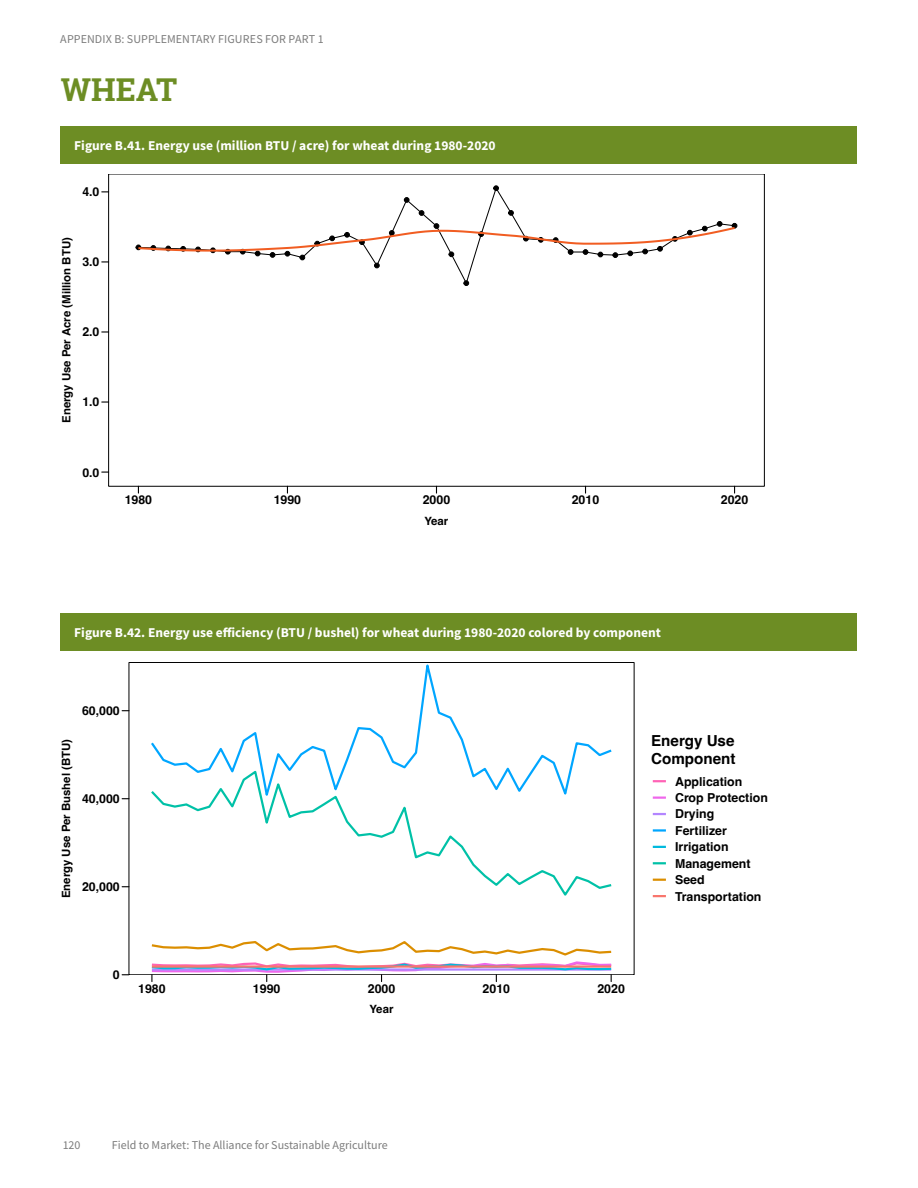
<style>
.page{position:relative;width:918px;height:1188px;background:#fff}
.page>*{position:absolute;margin:0;border:0;box-sizing:border-box;transform-origin:0 0}
.t1{font:700 31.5px "Roboto Slab";letter-spacing:-.005em;color:#6d8d24}
.t2{font:700 15.15px/18.3px "Helvetica";color:#000}
.t3{font:700 13.5px "Source Sans Pro";color:#fff}
.t4{font:700 12.3px/16.4px "Helvetica";color:#000}
.t5{font:12px "Source Sans Pro";color:#7c7c7c}
.t6{font:700 11.4px "Helvetica";color:#000}
</style>
<div class="page">
<svg style="left:375px;top:186px;width:135px;height:100px"></svg>
<svg style="left:136px;top:210px;width:601px;height:58px"></svg>
<svg style="left:102px;top:401px;width:7px;height:2px"></svg>
<svg style="left:102px;top:331px;width:7px;height:2px"></svg>
<div style="left:61px;top:126px;width:796px;height:37px;background:#6d8d24"></div>
<svg style="left:151px;top:664px;width:461px;height:104px"></svg>
<svg style="left:151px;top:768px;width:461px;height:128px"></svg>
<svg style="left:149px;top:941px;width:465px;height:41px"></svg>
<svg style="left:653px;top:780px;width:13px;height:2px"></svg>
<svg style="left:653px;top:797px;width:13px;height:2px"></svg>
<svg style="left:653px;top:813px;width:13px;height:2px"></svg>
<svg style="left:653px;top:829px;width:13px;height:3px"></svg>
<svg style="left:653px;top:846px;width:13px;height:2px"></svg>
<svg style="left:653px;top:862px;width:13px;height:2px"></svg>
<svg style="left:653px;top:879px;width:13px;height:2px"></svg>
<svg style="left:653px;top:895px;width:13px;height:2px"></svg>
<div style="left:61px;top:613px;width:796px;height:37px;background:#6d8d24"></div>
<p class="t5" style="left:60px;top:31px;width:265px">APPENDIX B: SUPPLEMENTARY FIGURES FOR PART 1</p>
<h1 class="t1" style="left:61px;top:68px;width:118px">WHEAT</h1>
<p class="t3" style="left:74px;top:136px;width:423px">Figure B.41. Energy use (million BTU / acre) for wheat during 1980-2020</p>
<p class="t4" style="left:82px;top:185px;width:19px">4.0</p>
<p class="t6" style="left:59px;top:423px;width:187px;rotate:-90deg">Energy Use Per Acre (Million BTU)</p>
<p class="t4" style="left:82px;top:255px;width:19px">3.0</p>
<p class="t4" style="left:82px;top:325px;width:19px">2.0</p>
<p class="t4" style="left:82px;top:395px;width:19px">1.0</p>
<p class="t4" style="left:82px;top:465px;width:19px">0.0</p>
<p class="t4" style="left:125px;top:493px;width:29px">1980</p>
<p class="t4" style="left:274px;top:493px;width:29px">1990</p>
<p class="t4" style="left:423px;top:493px;width:29px">2000</p>
<p class="t4" style="left:572px;top:493px;width:29px">2010</p>
<p class="t4" style="left:721px;top:493px;width:29px">2020</p>
<p class="t6" style="left:425px;top:514px;width:25px">Year</p>
<p class="t3" style="left:74px;top:623px;width:588px">Figure B.42. Energy use efficiency (BTU / bushel) for wheat during 1980-2020 colored by component</p>
<p class="t4" style="left:82px;top:704px;width:39px">60,000</p>
<p class="t6" style="left:59px;top:898px;width:161px;rotate:-90deg">Energy Use Per Bushel (BTU)</p>
<p class="t2" style="left:651px;top:733px;width:86px">Energy Use<br>Component</p>
<p class="t4" style="left:675px;top:775px;width:94px">Application<br>Crop Protection<br>Drying<br>Fertilizer<br>Irrigation<br>Management<br>Seed<br>Transportation</p>
<p class="t4" style="left:82px;top:792px;width:39px">40,000</p>
<p class="t4" style="left:82px;top:880px;width:39px">20,000</p>
<p class="t4" style="left:113px;top:968px;width:8px">0</p>
<p class="t4" style="left:138px;top:982px;width:29px">1980</p>
<p class="t4" style="left:253px;top:982px;width:29px">1990</p>
<p class="t4" style="left:368px;top:982px;width:29px">2000</p>
<p class="t4" style="left:483px;top:982px;width:29px">2010</p>
<p class="t4" style="left:597px;top:982px;width:29px">2020</p>
<p class="t6" style="left:370px;top:1002px;width:25px">Year</p>
<p class="t5" style="left:63px;top:1137px;width:19px">120</p>
<p class="t5" style="left:112px;top:1137px;width:277px">Field to Market: The Alliance for Sustainable Agriculture</p>
</div>
